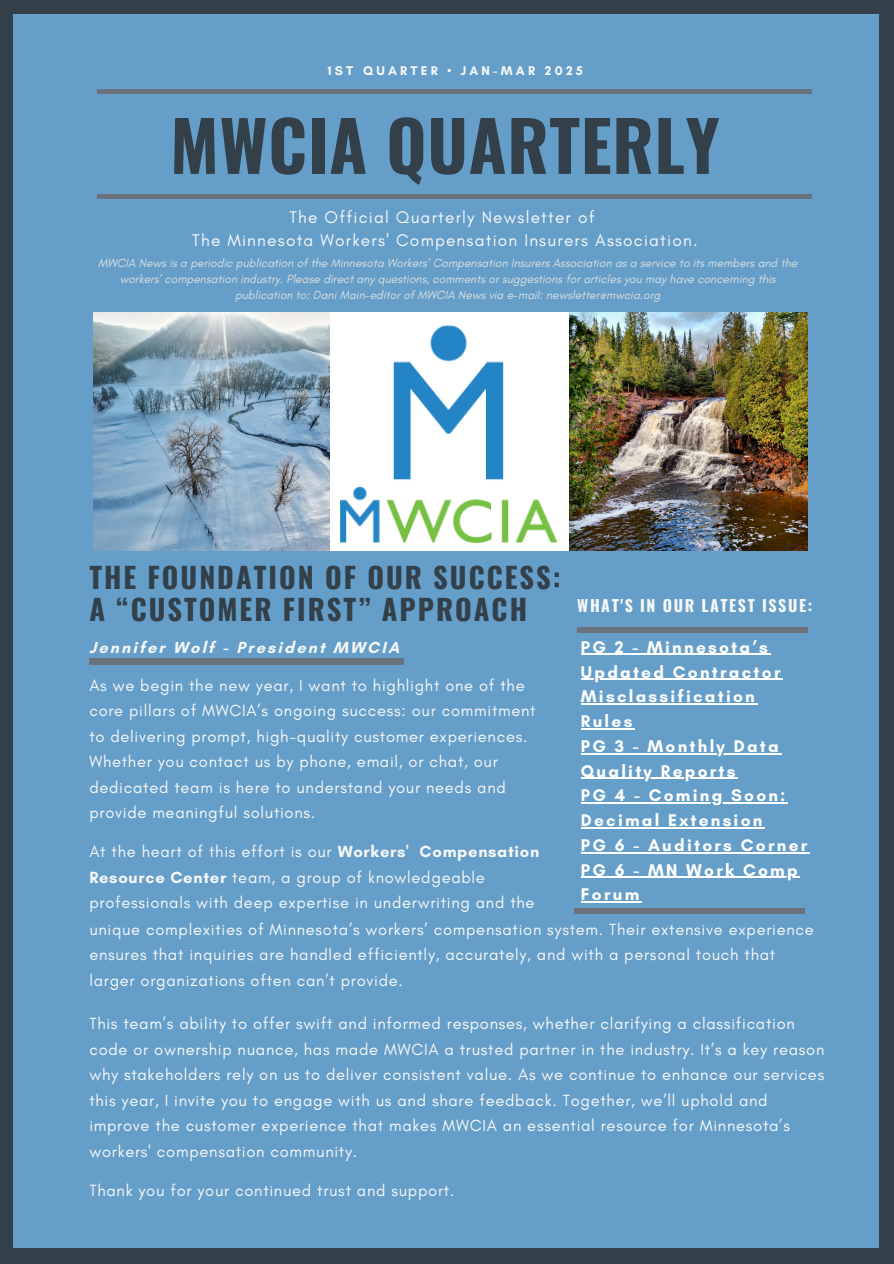
<style>
.page{position:relative;width:894px;height:1264px;background:#fff}
.page>*{position:absolute;margin:0;border:0;box-sizing:border-box;transform-origin:0 0}
.t1{font:700 68.85px "Oswald";letter-spacing:.01em;color:#333f49}
.t2{font:700 28.5px/31.5px "Oswald";letter-spacing:.07em;color:#333f49}
.t3{font:700 17.25px/24.8px "Glacial Indifference";letter-spacing:.13em;color:#fff}
.t4{font:17.25px/22.8px "Glacial Indifference";letter-spacing:.07em;color:#f6f7f7;text-align:center}
.t5{font:16.5px/25.5px "Glacial Indifference";letter-spacing:.045em;color:#f6f7f7}
.t6{font:700 16.35px "Glacial Indifference";letter-spacing:.13em;color:#f6f7f7}
.t7{font:700 15.9px "Oswald";letter-spacing:.1em;color:#f6f7f7}
.t8{font:700 12.9px "Glacial Indifference";letter-spacing:.25em;color:#f6f7f7}
.t9{font:italic 12px/16px "Glacial Indifference";color:#dcdfdf;text-align:center}
.s1{font-weight:700}
</style>
<div class="page">
<div style="left:0;top:0;width:893px;height:1263px;background:#333f49"></div>
<div style="left:14px;top:14px;width:864px;height:1233px;background:#659ec8"></div>
<img style="left:93px;top:312px;width:714px;height:238px">
<div style="left:574px;top:908px;width:230px;height:5px;background:#6a737b"></div>
<div style="left:577px;top:627px;width:230px;height:5px;background:#6a737b"></div>
<hr style="left:580px;top:654px;width:190px;height:1px;background:#fff">
<hr style="left:580px;top:678px;width:202px;height:1px;background:#fff">
<hr style="left:580px;top:703px;width:176px;height:1px;background:#fff">
<hr style="left:580px;top:728px;width:54px;height:1px;background:#fff">
<hr style="left:580px;top:753px;width:200px;height:1px;background:#fff">
<hr style="left:580px;top:777px;width:157px;height:1px;background:#fff">
<hr style="left:580px;top:802px;width:207px;height:1px;background:#fff">
<hr style="left:580px;top:827px;width:184px;height:1px;background:#fff">
<hr style="left:580px;top:852px;width:229px;height:1px;background:#fff">
<hr style="left:580px;top:876px;width:219px;height:1px;background:#fff">
<hr style="left:580px;top:901px;width:61px;height:1px;background:#fff">
<div style="left:89px;top:659px;width:315px;height:5px;background:#6a737b"></div>
<div style="left:97px;top:89px;width:713px;height:5px;background:#6a737b"></div>
<div style="left:97px;top:194px;width:713px;height:5px;background:#6a737b"></div>
<h4 class="t8" style="left:328px;top:63px;width:256px">1ST QUARTER • JAN-MAR 2025</h4>
<p class="t1" style="left:170px;top:92px;width:550px">MWCIA QUARTERLY</p>
<h4 class="t4" style="left:192px;top:206px;width:506px">The Official Quarterly Newsletter of<br>The Minnesota Workers' Compensation Insurers Association.</h4>
<h5 class="t9" style="left:98px;top:255px;width:700px">MWCIA News is a periodic publication of the Minnesota Workers’ Compensation Insurers Association as a service to its members and the workers’ compensation industry. Please direct any questions, comments or suggestions for articles you may have concerning this publication to: Dani Main-editor of MWCIA News via e-mail: newsletter@mwcia.org</h5>
<h2 class="t2" style="left:89px;top:560px;width:473px">THE FOUNDATION OF OUR SUCCESS:<br>A “CUSTOMER FIRST” APPROACH</h2>
<p class="t6" style="left:89px;top:637px;width:311px">Jennifer Wolf - President MWCIA</p>
<h5 class="t5" style="left:89px;top:672px;width:447px">As we begin the new year, I want to highlight one of the core pillars of MWCIA’s ongoing success: our commitment to delivering prompt, high-quality customer experiences.<br>Whether you contact us by phone, email, or chat, our dedicated team is here to understand your needs and provide meaningful solutions.</h5>
<h5 class="t5" style="left:89px;top:838px;width:451px">At the heart of this effort is our <span class="s1">Workers' Compensation<br>Resource Center</span> team, a group of knowledgeable</h5>
<p class="t5" style="left:89px;top:889px;width:446px">professionals with deep expertise in underwriting and the</p>
<h1 class="t7" style="left:577px;top:593px;width:236px">WHAT'S IN OUR LATEST ISSUE:</h1>
<p class="t3" style="left:580px;top:634px;width:188px">PG 2 - Minnesota’s</p>
<h5 class="t3" style="left:580px;top:659px;width:201px">Updated Contractor<br>Misclassification<br>Rules</h5>
<p class="t3" style="left:580px;top:733px;width:199px">PG 3 - Monthly Data</p>
<p class="t3" style="left:580px;top:758px;width:156px">Quality Reports</p>
<p class="t3" style="left:580px;top:783px;width:228px">PG 4 - Coming Soon:<br>Decimal Extension<br>PG 6 - Auditors Corner</p>
<p class="t3" style="left:580px;top:857px;width:218px">PG 6 - MN Work Comp<br>Forum</p>
<h5 class="t5" style="left:89px;top:916px;width:725px">unique complexities of Minnesota’s workers’ compensation system. Their extensive experience ensures that inquiries are handled efficiently, accurately, and with a personal touch that larger organizations often can’t provide.</h5>
<p class="t5" style="left:89px;top:1010px;width:736px">This team’s ability to offer swift and informed responses, whether clarifying a classification code or ownership nuance, has made MWCIA a trusted partner in the industry. It’s a key reason why stakeholders rely on us to deliver consistent value. As we continue to enhance our services this year, I invite you to engage with us and share feedback. Together, we’ll uphold and improve the customer experience that makes MWCIA an essential resource for Minnesota’s workers' compensation community.</p>
<h5 class="t5" style="left:89px;top:1177px;width:366px">Thank you for your continued trust and support.</h5>
</div>
